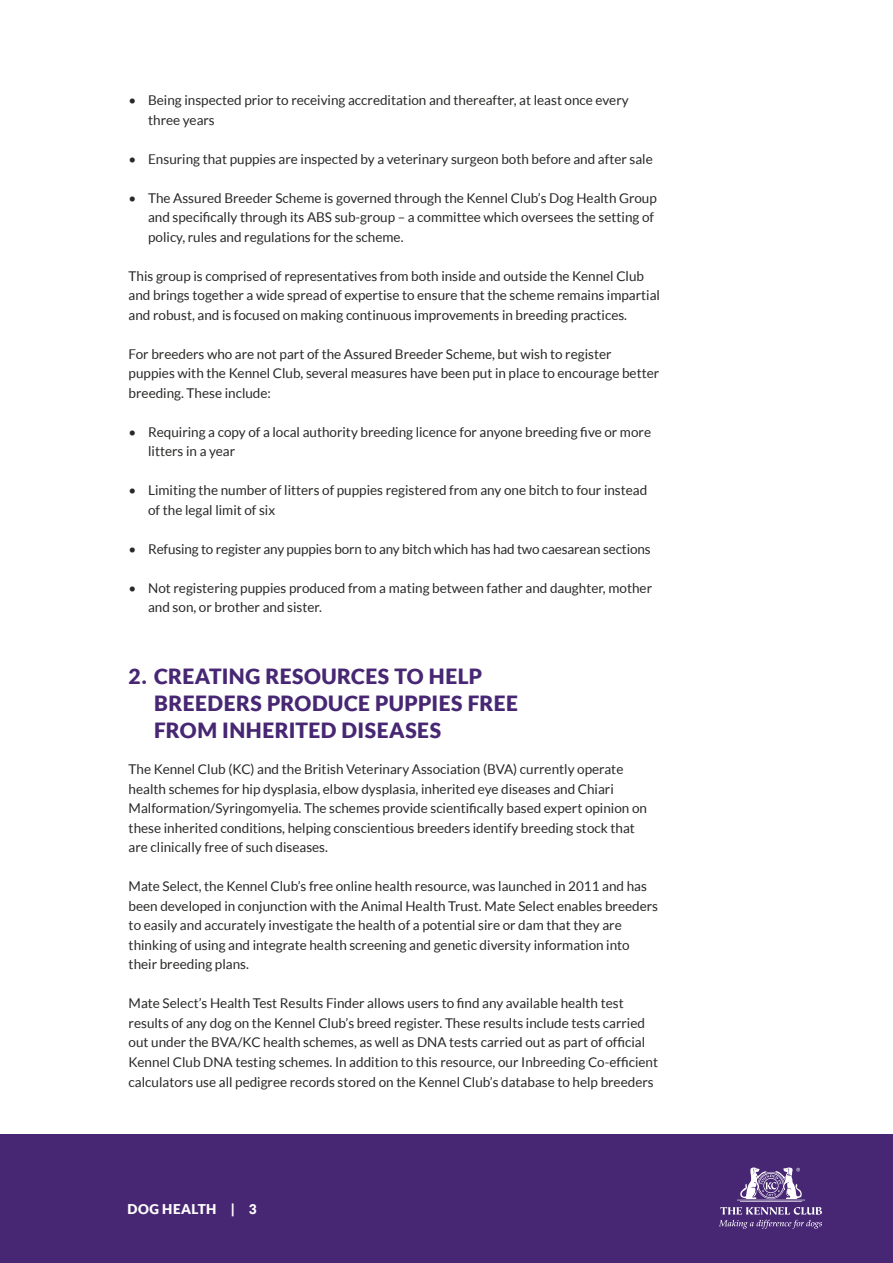
<style>
.page{position:relative;width:893px;height:1263px;background:#fff}
.page>*{position:absolute;margin:0;border:0;box-sizing:border-box;transform-origin:0 0}
.t1{font:900 21px/27px "Lato";letter-spacing:.02em;color:#472773}
.t2{font:13.5px/19.5px "Lato";color:#282827}
.t3{font:900 13.5px "Lato";letter-spacing:.035em;color:#fff}
</style>
<div class="page">
<div style="left:0;top:1134px;width:893px;height:129px;background:#472773"></div>
<svg style="left:720px;top:1167px;width:102px;height:47px"></svg>
<svg style="left:719px;top:1220px;width:103px;height:9px"></svg>
<p class="t2" style="left:148px;top:90px;width:482px;text-indent:-19px">• Being inspected prior to receiving accreditation and thereafter, at least once every three years</p>
<p class="t2" style="left:129px;top:149px;width:526px">• Ensuring that puppies are inspected by a veterinary surgeon both before and after sale</p>
<p class="t2" style="left:148px;top:188px;width:510px;text-indent:-19px">• The Assured Breeder Scheme is governed through the Kennel Club’s Dog Health Group and specifically through its ABS sub-group – a committee which oversees the setting of policy, rules and regulations for the scheme.</p>
<p class="t2" style="left:129px;top:266px;width:533px">This group is comprised of representatives from both inside and outside the Kennel Club and brings together a wide spread of expertise to ensure that the scheme remains impartial and robust, and is focused on making continuous improvements in breeding practices.</p>
<p class="t2" style="left:129px;top:344px;width:532px">For breeders who are not part of the Assured Breeder Scheme, but wish to register puppies with the Kennel Club, several measures have been put in place to encourage better breeding. These include:</p>
<p class="t2" style="left:148px;top:422px;width:504px;text-indent:-19px">• Requiring a copy of a local authority breeding licence for anyone breeding five or more litters in a year</p>
<p class="t2" style="left:148px;top:480px;width:501px;text-indent:-19px">• Limiting the number of litters of puppies registered from any one bitch to four instead of the legal limit of six</p>
<p class="t2" style="left:129px;top:539px;width:524px">• Refusing to register any puppies born to any bitch which has had two caesarean sections</p>
<p class="t2" style="left:148px;top:578px;width:505px;text-indent:-19px">• Not registering puppies produced from a mating between father and daughter, mother and son, or brother and sister.</p>
<h1 class="t1" style="left:154px;top:662px;width:365px;text-indent:-26px">2. CREATING RESOURCES TO HELP<br>BREEDERS PRODUCE PUPPIES FREE<br>FROM INHERITED DISEASES</h1>
<p class="t2" style="left:129px;top:760px;width:520px">The Kennel Club (KC) and the British Veterinary Association (BVA) currently operate health schemes for hip dysplasia, elbow dysplasia, inherited eye diseases and Chiari Malformation/Syringomyelia. The schemes provide scientifically based expert opinion on these inherited conditions, helping conscientious breeders identify breeding stock that are clinically free of such diseases.</p>
<p class="t2" style="left:129px;top:877px;width:531px">Mate Select, the Kennel Club’s free online health resource, was launched in 2011 and has been developed in conjunction with the Animal Health Trust. Mate Select enables breeders to easily and accurately investigate the health of a potential sire or dam that they are thinking of using and integrate health screening and genetic diversity information into their breeding plans.</p>
<p class="t2" style="left:129px;top:994px;width:531px">Mate Select’s Health Test Results Finder allows users to find any available health test results of any dog on the Kennel Club’s breed register. These results include tests carried out under the BVA/KC health schemes, as well as DNA tests carried out as part of official Kennel Club DNA testing schemes. In addition to this resource, our Inbreeding Co-efficient calculators use all pedigree records stored on the Kennel Club’s database to help breeders</p>
<p class="t3" style="left:128px;top:1201px;width:131px">DOG HEALTH | 3</p>
</div>
